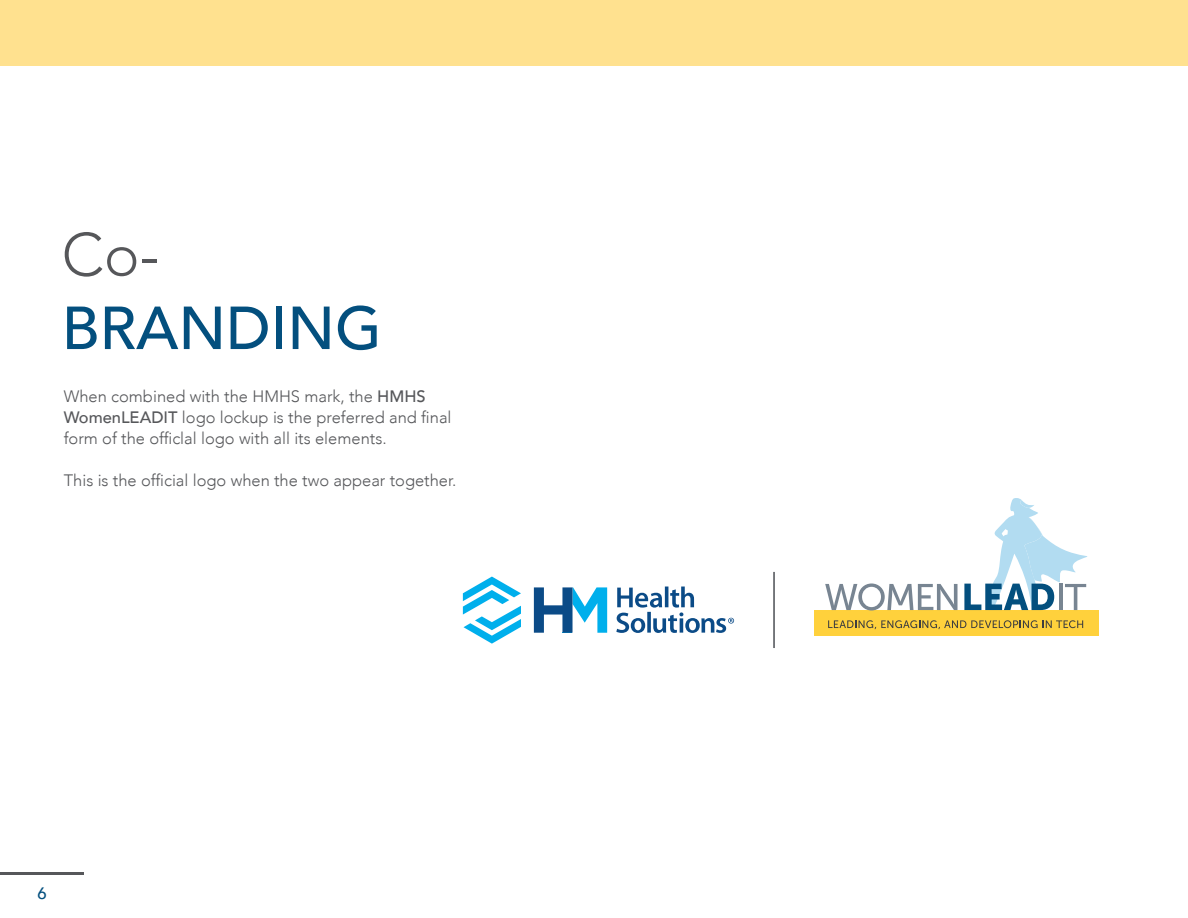
<style>
.page{position:relative;width:1188px;height:918px;background:#fff}
.page>*{position:absolute;margin:0;border:0;box-sizing:border-box;transform-origin:0 0}
.h1_green{font:500 60px "Avenir";color:#034f7e}
.h1_gray{font:300 60px "Avenir";color:#56575a}
.Gray_italic{font:300 16.5px/21px "Avenir";color:#56575a}
.t1{font:500 16.5px "Avenir";color:#034f7e}
.s1{font-weight:500}
</style>
<div class="page">
<div style="left:0;top:0;width:1188px;height:66px;background:#ffe18f"></div>
<hr style="left:773px;top:572px;width:2px;height:76px;background:#4c4f54">
<svg style="left:463px;top:577px;width:271px;height:67px"></svg>
<div style="left:814px;top:610px;width:284px;height:26px;background:#ffd13c"></div>
<svg style="left:825px;top:583px;width:133px;height:27px"></svg>
<svg style="left:964px;top:498px;width:124px;height:112px"></svg>
<svg style="left:828px;top:620px;width:255px;height:9px"></svg>
<hr style="left:0;top:872px;width:84px;height:3px;background:#56575a">
<p class="h1_gray" style="left:62px;top:219px;width:99px">Co-</p>
<p class="h1_green" style="left:62px;top:276px;width:322px">BRANDING</p>
<p class="Gray_italic" style="left:64px;top:385px;width:389px">When combined with the HMHS mark, the <span class="s1">HMHS<br>WomenLEADIT</span> logo lockup is the preferred and final form of the officlal logo with all its elements.</p>
<p class="Gray_italic" style="left:64px;top:469px;width:394px">This is the official logo when the two appear together.</p>
<p class="t1" style="left:37px;top:879px;width:11px">6</p>
</div>
